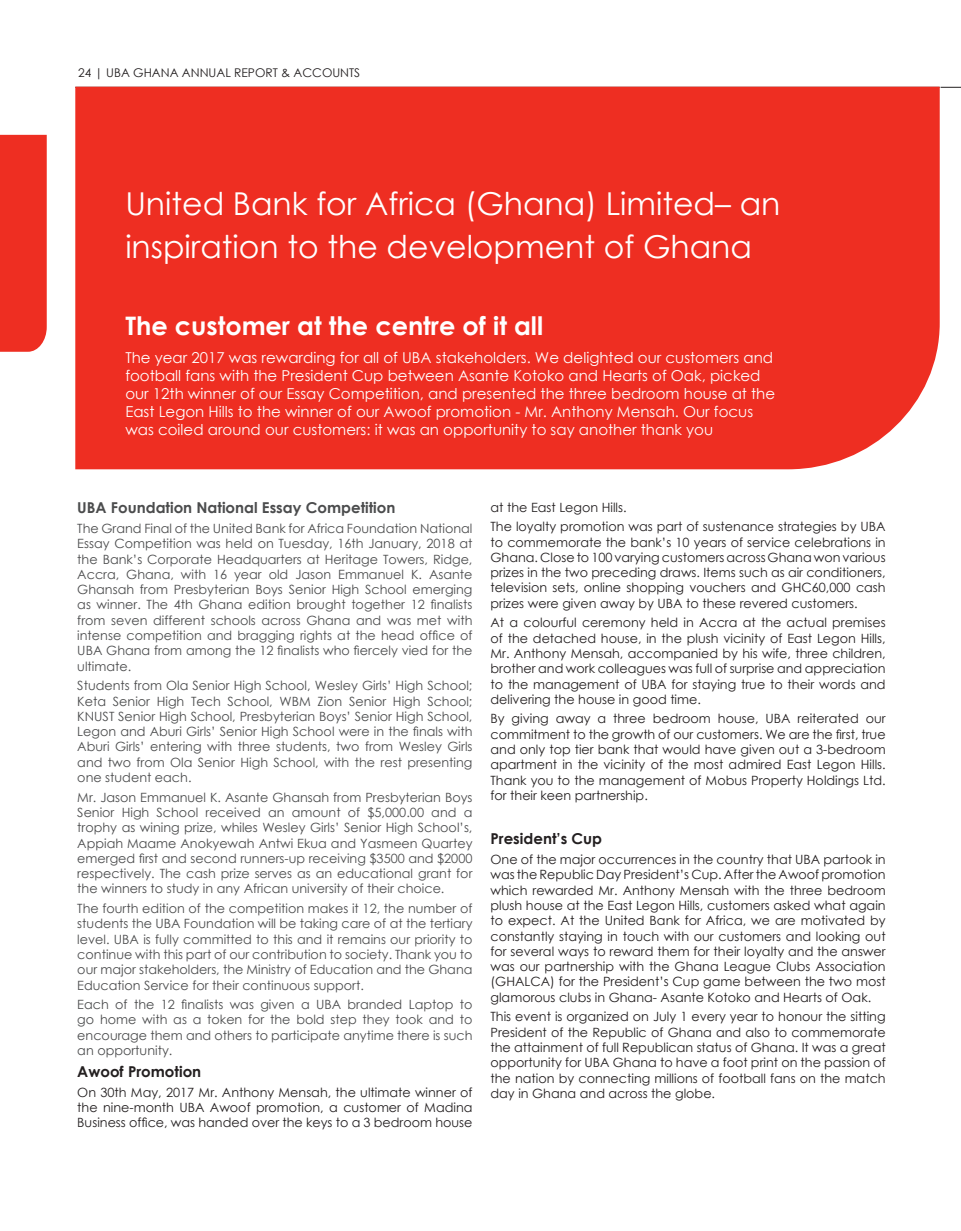
<style>
.page{position:relative;width:961px;height:1231px;background:#fff}
.page>*{position:absolute;margin:0;border:0;box-sizing:border-box;transform-origin:0 0}
.t1{font:31.5px/43.5px "Century Gothic";color:#fff}
.t2{font:700 25.5px "Century Gothic";color:#fff}
.t3{font:15px/18px "Century Gothic";color:#fff}
.t4{font:700 15px "Century Gothic";color:#4b4c4d}
.t5{font:700 15px "Century Gothic";color:#231f20}
.t6{font:12.75px/15.3px "Century Gothic";color:#231f20;text-align:justify}
.t7{font:12.75px/15.3px "Century Gothic";color:#4b4c4d;text-align:justify}
.t8{font:12px "Century Gothic";color:#231f20}
</style>
<div class="page">
<svg style="left:940px;top:87px;width:21px;height:1px"></svg>
<div style="left:0;top:135px;width:47px;height:217px;background:#ee2e22"></div>
<div style="left:75px;top:87px;width:864px;height:382px;background:#ee2e22"></div>
<p class="t8" style="left:78px;top:64px;width:283px">24 | UBA GHANA ANNUAL REPORT &amp; ACCOUNTS</p>
<h1 class="t1" style="left:125px;top:181px;width:656px">United Bank for Africa (Ghana) Limited– an inspiration to the development of Ghana</h1>
<h2 class="t2" style="left:125px;top:306px;width:419px">The customer at the centre of it all</h2>
<p class="t3" style="left:125px;top:348px;width:651px">The year 2017 was rewarding for all of UBA stakeholders. We delighted our customers and football fans with the President Cup between Asante Kotoko and Hearts of Oak, picked our 12th winner of our Essay Competition, and presented the three bedroom house at the East Legon Hills to the winner of our Awoof promotion - Mr. Anthony Mensah. Our focus was coiled around our customers: it was an opportunity to say another thank you</p>
<p class="t4" style="left:77px;top:496px;width:319px">UBA Foundation National Essay Competition</p>
<p class="t7" style="left:77px;top:520px;width:396px">The Grand Final of the United Bank for Africa Foundation National Essay Competition was held on Tuesday, 16th January, 2018 at the Bank’s Corporate Headquarters at Heritage Towers, Ridge, Accra, Ghana, with 16 year old Jason Emmanuel K. Asante Ghansah from Presbyterian Boys Senior High School emerging as winner. The 4th Ghana edition brought together 12 finalists from seven different schools across Ghana and was met with intense competition and bragging rights at the head office of UBA Ghana from among the 12 finalists who fiercely vied for the ultimate.</p>
<p class="t7" style="left:77px;top:677px;width:396px">Students from Ola Senior High School, Wesley Girls’ High School; Keta Senior High Tech School, WBM Zion Senior High School; KNUST Senior High School, Presbyterian Boys’ Senior High School, Legon and Aburi Girls’ Senior High School were in the finals with Aburi Girls’ entering with three students, two from Wesley Girls and two from Ola Senior High School, with the rest presenting one student each.</p>
<p class="t7" style="left:77px;top:789px;width:396px">Mr. Jason Emmanuel K. Asante Ghansah from Presbyterian Boys Senior High School received an amount of $5,000.00 and a trophy as wining prize, whiles Wesley Girls’ Senior High School’s, Appiah Maame Anokyewah Antwi Ekua and Yasmeen Quartey emerged first and second runners-up receiving $3500 and $2000 respectively. The cash prize serves as an educational grant for the winners to study in any African university of their choice.</p>
<p class="t7" style="left:77px;top:900px;width:396px">The fourth edition of the competition makes it 12, the number of students the UBA Foundation will be taking care of at the tertiary level. UBA is fully committed to this and it remains our priority to continue with this part of our contribution to society. Thank you to our major stakeholders, the Ministry of Education and the Ghana Education Service for their continuous support.</p>
<p class="t7" style="left:77px;top:996px;width:396px">Each of the 12 finalists was given a UBA branded Laptop to go home with as a token for the bold step they took and to encourage them and others to participate anytime there is such an opportunity.</p>
<p class="t5" style="left:77px;top:1060px;width:125px">Awoof Promotion</p>
<p class="t6" style="left:77px;top:1084px;width:396px">On 30th May, 2017 Mr. Anthony Mensah, the ultimate winner of the nine-month UBA Awoof promotion, a customer of Madina Business office, was handed over the keys to a 3 bedroom house</p>
<p class="t6" style="left:490px;top:497px;width:396px;line-height:19.5px">at the East Legon Hills.<br>The loyalty promotion was part of sustenance strategies by UBA</p>
<p class="t6" style="left:490px;top:534px;width:396px">to commemorate the bank’s 10 years of service celebrations in Ghana. Close to 100 varying customers across Ghana won various prizes in the two preceding draws. Items such as air conditioners, television sets, online shopping vouchers and GHC60,000 cash prizes were given away by UBA to these revered customers.</p>
<p class="t6" style="left:490px;top:615px;width:396px">At a colourful ceremony held in Accra at the actual premises of the detached house, in the plush vicinity of East Legon Hills, Mr. Anthony Mensah, accompanied by his wife, three children, brother and work colleagues was full of surprise and appreciation to the management of UBA for staying true to their words and delivering the house in good time.</p>
<p class="t6" style="left:490px;top:711px;width:396px">By giving away a three bedroom house, UBA reiterated our commitment to the growth of our customers. We are the first, true and only top tier bank that would have given out a 3-bedroom apartment in the vicinity of the most admired East Legon Hills.<br>Thank you to the management of Mobus Property Holdings Ltd. for their keen partnership.</p>
<p class="t5" style="left:490px;top:827px;width:113px">President’s Cup</p>
<p class="t6" style="left:490px;top:851px;width:396px">One of the major occurrences in the country that UBA partook in was the Republic Day President’s Cup. After the Awoof promotion which rewarded Mr. Anthony Mensah with the three bedroom plush house at the East Legon Hills, customers asked what again to expect. At the United Bank for Africa, we are motivated by constantly staying in touch with our customers and looking out for several ways to reward them for their loyalty and the answer was our partnership with the Ghana League Clubs Association (GHALCA) for the President’s Cup game between the two most glamorous clubs in Ghana- Asante Kotoko and Hearts of Oak.</p>
<p class="t6" style="left:490px;top:1008px;width:396px">This event is organized on July 1 every year to honour the sitting President of the Republic of Ghana and also to commemorate the attainment of full Republican status of Ghana. It was a great opportunity for UBA Ghana to have a foot print on the passion of the nation by connecting millions of football fans on the match day in Ghana and across the globe.</p>
</div>
